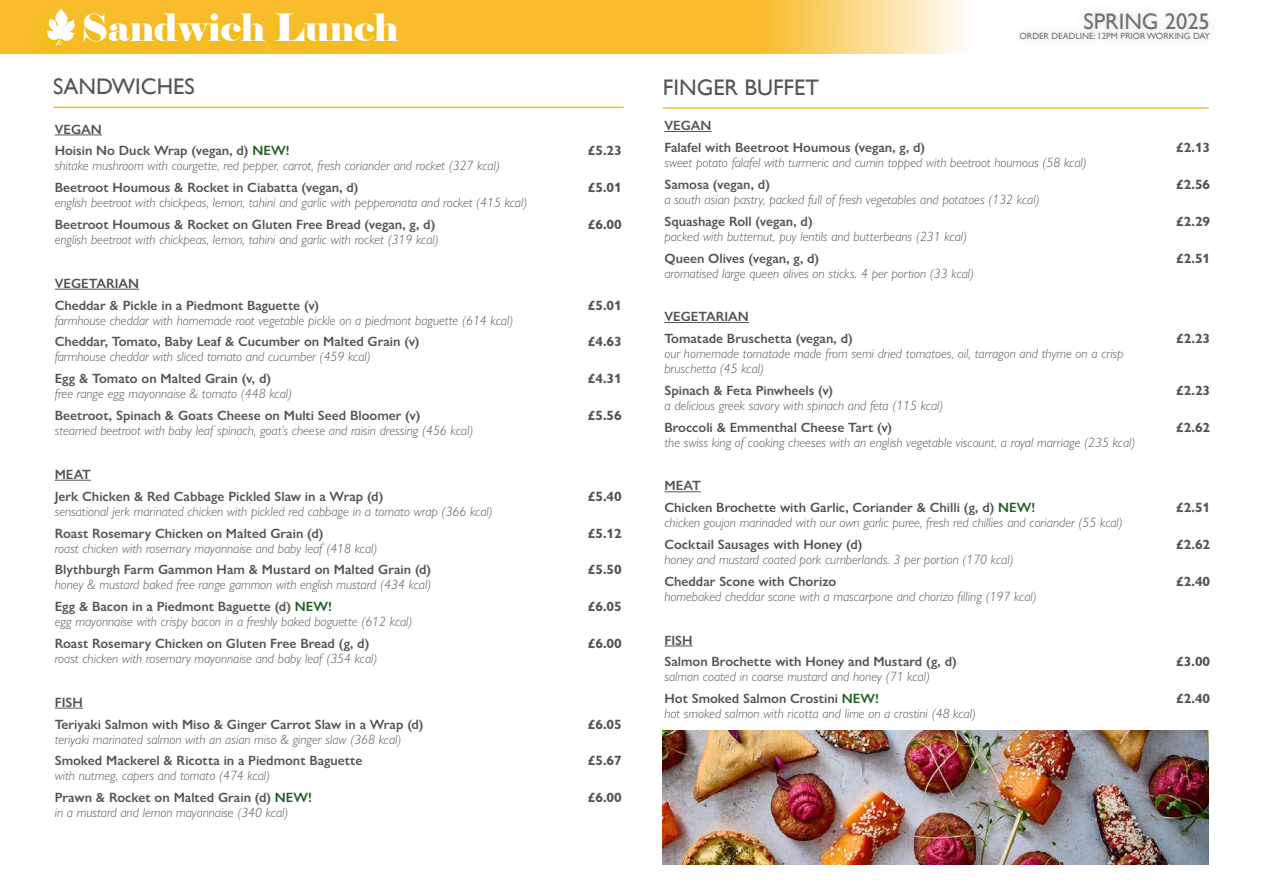
<style>
.page{position:relative;width:1263px;height:893px;background:#fff}
.page>*{position:absolute;margin:0;border:0;box-sizing:border-box;transform-origin:0 0}
.WHITE_SUB_BIG_TITLE{font:37.5px "Elephant";color:#fff}
.t1{font:22.5px "Gill Sans";color:#545557}
.t2{font:22.5px "Gill Sans";color:#6f7274}
.NEW_tag{font:italic 300 13.5px/15px "Gill Sans Nova";color:#545453}
.NEW_tag-2{font:700 13.5px "Gill Sans Nova";color:#545453}
.NEW_tag-3{font:600 13.5px/15px "Gill Sans Nova";color:#545453}
.t3{font:9px "Gill Sans";color:#6f7274}
.s1{font-weight:600;font-style:normal}
.s2{font-weight:600;font-style:normal;color:#1e6123}
.s3{font-weight:300;font-style:italic}
</style>
<div class="page">
<svg style="left:0;top:0;width:963px;height:54px;fill:#f8bc2c"></svg>
<hr style="left:1262px;top:0;width:1px;height:54px;background:#f8bc2c">
<div style="left:1011px;top:5px;width:207px;height:43px;background:#fafafa"></div>
<div style="left:28px;top:3px;width:55px;height:62px;background:#ecc000;opacity:.8"></div>
<svg style="left:47px;top:8px;width:29px;height:38px"></svg>
<hr style="left:53px;top:107px;width:571px;height:1px;background:#f8bc2c">
<hr style="left:55px;top:135px;width:47px;height:1px;background:#545453">
<hr style="left:55px;top:289px;width:84px;height:1px;background:#545453">
<hr style="left:55px;top:480px;width:36px;height:1px;background:#545453">
<svg style="left:55px;top:708px;width:28px;height:1px"></svg>
<hr style="left:663px;top:107px;width:546px;height:2px;background:#f8bc2c">
<hr style="left:664px;top:131px;width:47px;height:1px;background:#545453">
<hr style="left:664px;top:322px;width:85px;height:1px;background:#545453">
<hr style="left:664px;top:491px;width:37px;height:1px;background:#545453">
<svg style="left:664px;top:646px;width:28px;height:1px"></svg>
<img style="left:663px;top:731px;width:546px;height:133px">
<div style="left:69px;top:11px;width:331px;height:45px;background:#ecc000;opacity:.66"></div>
<p class="WHITE_SUB_BIG_TITLE" style="left:82px;top:4px;width:318px">Sandwich Lunch</p>
<h2 class="t2" style="left:1083px;top:8px;width:128px">SPRING 2025</h2>
<p class="t3" style="left:1019px;top:31px;width:192px">ORDER DEADLINE: 12PM PRIOR WORKING DAY</p>
<p class="t1" style="left:53px;top:73px;width:143px">SANDWICHES</p>
<p class="t1" style="left:663px;top:74px;width:158px">FINGER BUFFET</p>
<p class="NEW_tag-3" style="left:664px;top:118px;width:49px">VEGAN</p>
<p class="NEW_tag" style="left:664px;top:140px;width:424px"><span class="s1">Falafel with Beetroot Houmous (vegan, g, d)<br></span>sweet potato falafel with turmeric and cumin topped with beetroot houmous (58 kcal)</p>
<p class="NEW_tag-2" style="left:1176px;top:139px;width:36px">£2.13</p>
<p class="NEW_tag" style="left:664px;top:177px;width:377px"><span class="s1">Samosa (vegan, d)<br></span>a south asian pastry, packed full of fresh vegetables and potatoes (132 kcal)</p>
<p class="NEW_tag-2" style="left:1176px;top:176px;width:36px">£2.56</p>
<p class="NEW_tag" style="left:664px;top:213px;width:304px"><span class="s1">Squashage Roll (vegan, d)<br></span>packed with butternut, puy lentils and butterbeans (231 kcal)</p>
<p class="NEW_tag-2" style="left:1176px;top:213px;width:36px">£2.29</p>
<p class="NEW_tag" style="left:664px;top:250px;width:311px"><span class="s1">Queen Olives (vegan, g, d)<br></span>aromatised large queen olives on sticks. 4 per portion (33 kcal)</p>
<p class="NEW_tag-2" style="left:1176px;top:250px;width:36px">£2.51</p>
<p class="NEW_tag-3" style="left:664px;top:309px;width:86px">VEGETARIAN</p>
<p class="NEW_tag" style="left:664px;top:331px;width:461px"><span class="s1">Tomatade Bruschetta (vegan, d)<br></span>our homemade tomatade made from semi dried tomatoes, oil, tarragon and thyme on a crisp bruschetta (45 kcal)</p>
<p class="NEW_tag-2" style="left:1176px;top:330px;width:36px">£2.23</p>
<p class="NEW_tag" style="left:664px;top:383px;width:281px"><span class="s1">Spinach &amp; Feta Pinwheels (v)<br></span>a delicious greek savory with spinach and feta (115 kcal)</p>
<p class="NEW_tag-2" style="left:1176px;top:382px;width:36px">£2.23</p>
<p class="NEW_tag" style="left:664px;top:419px;width:473px"><span class="s1">Broccoli &amp; Emmenthal Cheese Tart (v)<br></span>the swiss king of cooking cheeses with an english vegetable viscount, a royal marriage (235 kcal)</p>
<p class="NEW_tag-2" style="left:1176px;top:419px;width:36px">£2.62</p>
<p class="NEW_tag-3" style="left:664px;top:478px;width:38px">MEAT</p>
<p class="NEW_tag" style="left:664px;top:500px;width:460px"><span class="s1">Chicken Brochette with Garlic, Coriander &amp; Chilli (g, d)</span> <span class="s2">NEW!<br></span>chicken goujon marinaded with our own garlic puree, fresh red chillies and coriander (55 kcal)</p>
<p class="NEW_tag-2" style="left:1176px;top:499px;width:36px">£2.51</p>
<p class="NEW_tag" style="left:664px;top:537px;width:351px"><span class="s1">Cocktail Sausages with Honey (d)<br></span>honey and mustard coated pork cumberlands. 3 per portion (170 kcal)</p>
<p class="NEW_tag-2" style="left:1176px;top:536px;width:36px">£2.62</p>
<p class="NEW_tag" style="left:664px;top:574px;width:374px"><span class="s1">Cheddar Scone with Chorizo<br></span>homebaked cheddar scone with a mascarpone and chorizo filling (197 kcal)</p>
<p class="NEW_tag-2" style="left:1176px;top:573px;width:36px">£2.40</p>
<p class="NEW_tag-3" style="left:664px;top:632px;width:30px">FISH</p>
<p class="NEW_tag" style="left:664px;top:654px;width:294px"><span class="s1">Salmon Brochette with Honey and Mustard (g, d) </span>salmon coated in coarse mustard and honey (71 kcal)</p>
<p class="NEW_tag-2" style="left:1176px;top:653px;width:36px">£3.00</p>
<p class="NEW_tag" style="left:664px;top:691px;width:313px"><span class="s1">Hot Smoked Salmon Crostini</span> <span class="s2">NEW!<br></span>hot smoked salmon with ricotta and lime on a crostini (48 kcal)</p>
<p class="NEW_tag-2" style="left:1176px;top:690px;width:36px">£2.40</p>
<p class="NEW_tag-3" style="left:55px;top:121px;width:49px">VEGAN</p>
<p class="NEW_tag" style="left:55px;top:143px;width:447px"><span class="s1">Hoisin No Duck Wrap (vegan, d)</span> <span class="s2">NEW!<br></span>shitake mushroom with courgette, red pepper, carrot, fresh coriander and rocket (327 kcal)</p>
<p class="NEW_tag-2" style="left:588px;top:142px;width:36px">£5.23</p>
<p class="NEW_tag" style="left:55px;top:180px;width:474px"><span class="s1">Beetroot Houmous &amp; Rocket in Ciabatta (vegan, d)<br></span>english beetroot with chickpeas, lemon, tahini and garlic with pepperonata and rocket (415 kcal)</p>
<p class="NEW_tag-2" style="left:588px;top:179px;width:36px">£5.01</p>
<p class="NEW_tag" style="left:55px;top:217px;width:386px"><span class="s1">Beetroot Houmous &amp; Rocket on Gluten Free Bread (vegan, g, d) </span>english beetroot with chickpeas, lemon, tahini and garlic with rocket (319 kcal)</p>
<p class="NEW_tag-2" style="left:588px;top:216px;width:36px">£6.00</p>
<p class="NEW_tag-3" style="left:55px;top:276px;width:86px">VEGETARIAN</p>
<p class="NEW_tag" style="left:55px;top:297px;width:460px"><span class="s1">Cheddar &amp; Pickle in a Piedmont Baguette (v)<br></span>farmhouse cheddar with homemade root vegetable pickle on a piedmont baguette (614 kcal)</p>
<p class="NEW_tag-2" style="left:588px;top:297px;width:36px">£5.01</p>
<p class="NEW_tag" style="left:55px;top:334px;width:366px"><span class="s1">Cheddar, Tomato, Baby Leaf &amp; Cucumber on Malted Grain (v) </span>farmhouse cheddar with sliced tomato and cucumber (459 kcal)</p>
<p class="NEW_tag-2" style="left:588px;top:333px;width:36px">£4.63</p>
<p class="NEW_tag" style="left:55px;top:371px;width:239px"><span class="s1">Egg &amp; Tomato on Malted Grain (v, d) </span>free range egg mayonnaise &amp; tomato (448 kcal)</p>
<p class="NEW_tag-2" style="left:588px;top:370px;width:36px">£4.31</p>
<p class="NEW_tag" style="left:55px;top:408px;width:420px"><span class="s1">Beetroot, Spinach &amp; Goats Cheese on Multi Seed Bloomer (v)<br></span>steamed beetroot with baby leaf spinach, goat’s cheese and raisin dressing (456 kcal)</p>
<p class="NEW_tag-2" style="left:588px;top:407px;width:36px">£5.56</p>
<p class="NEW_tag-3" style="left:55px;top:467px;width:38px">MEAT</p>
<p class="NEW_tag" style="left:55px;top:488px;width:440px"><span class="s1">Jerk Chicken &amp; Red Cabbage Pickled Slaw in a Wrap (d)<br></span>sensational jerk marinated chicken with pickled red cabbage in a tomato wrap (366 kcal)</p>
<p class="NEW_tag-2" style="left:588px;top:488px;width:36px">£5.40</p>
<p class="NEW_tag" style="left:55px;top:525px;width:324px"><span class="s1">Roast Rosemary Chicken on Malted Grain (d)<br></span>roast chicken with rosemary mayonnaise and baby leaf (418 kcal)</p>
<p class="NEW_tag-2" style="left:588px;top:525px;width:36px">£5.12</p>
<p class="NEW_tag" style="left:55px;top:562px;width:378px"><span class="s1">Blythburgh Farm Gammon Ham &amp; Mustard on Malted Grain (d) </span>honey &amp; mustard baked free range gammon with english mustard (434 kcal)</p>
<p class="NEW_tag-2" style="left:588px;top:561px;width:36px">£5.50</p>
<p class="NEW_tag" style="left:55px;top:599px;width:359px"><span class="s1">Egg &amp; Bacon in a Piedmont Baguette (d)</span> <span class="s2">NEW!<br></span>egg mayonnaise with crispy bacon in a freshly baked baguette (612 kcal)</p>
<p class="NEW_tag-2" style="left:588px;top:598px;width:36px">£6.05</p>
<p class="NEW_tag" style="left:55px;top:636px;width:324px"><span class="s1">Roast Rosemary Chicken on Gluten Free Bread (g, d) </span>roast chicken with rosemary mayonnaise and baby leaf (354 kcal)</p>
<p class="NEW_tag-2" style="left:588px;top:635px;width:36px">£6.00</p>
<p class="NEW_tag-3" style="left:55px;top:695px;width:30px">FISH</p>
<p class="NEW_tag" style="left:55px;top:716px;width:370px"><span class="s1">Teriyaki Salmon with Miso &amp; Ginger Carrot Slaw in a Wrap (d) </span>teriyaki marinated salmon with an asian miso &amp; ginger slaw (368 kcal)</p>
<p class="NEW_tag-2" style="left:588px;top:716px;width:36px">£6.05</p>
<p class="NEW_tag-3" style="left:55px;top:753px;width:309px">Smoked Mackerel &amp; Ricotta in a Piedmont Baguette <span class="s3">with nutmeg, capers and tomato (474 kcal)</span></p>
<p class="NEW_tag-2" style="left:588px;top:752px;width:36px">£5.67</p>
<p class="NEW_tag" style="left:55px;top:790px;width:259px"><span class="s1">Prawn &amp; Rocket on Malted Grain (d)</span> <span class="s2">NEW! </span>in a mustard and lemon mayonnaise (340 kcal)</p>
<p class="NEW_tag-2" style="left:588px;top:789px;width:36px">£6.00</p>
</div>
